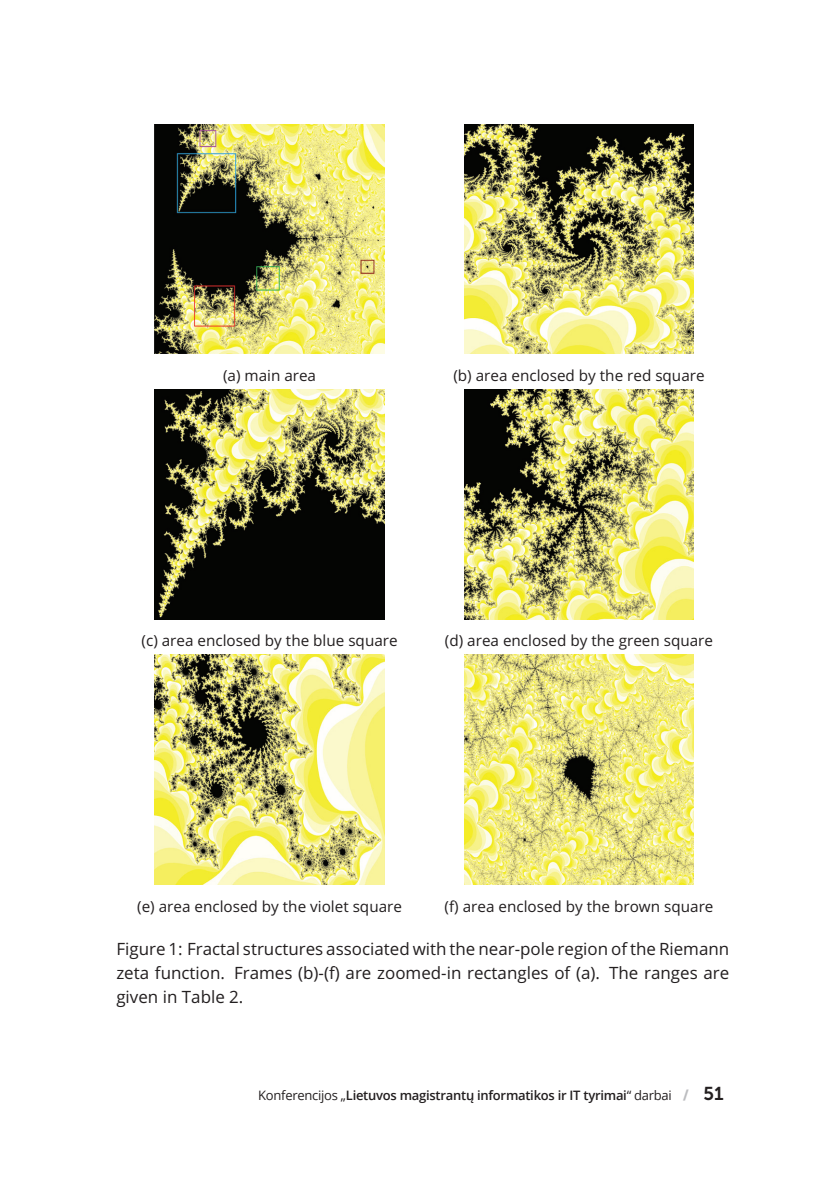
<style>
.page{position:relative;width:840px;height:1191px;background:#fff}
.page>*{position:absolute;margin:0;border:0;box-sizing:border-box;transform-origin:0 0}
.t1{font:17px/24px "Open Sans";color:#231f20;text-align:justify}
.t2{font:15.2px "Open Sans";color:#231f20}
.t3{font:600 13px "Open Sans";letter-spacing:-.02em;color:#231f20}
.s1{font-weight:400}
.s2{font-family:"Museo Sans 900";font-weight:400;font-size:14px;color:#bcbdc0}
.s3{font-family:"Museo Sans 700";font-weight:400;font-size:18.6px}
</style>
<div class="page">
<img style="left:154px;top:124px;width:230px;height:230px">
<img style="left:464px;top:124px;width:229px;height:230px">
<img style="left:154px;top:389px;width:230px;height:230px">
<img style="left:464px;top:389px;width:229px;height:230px">
<img style="left:154px;top:655px;width:230px;height:229px">
<img style="left:464px;top:655px;width:229px;height:229px">
<p class="t2" style="left:223px;top:365px;width:95px">(a) main area</p>
<p class="t2" style="left:453px;top:365px;width:252px">(b) area enclosed by the red square</p>
<p class="t2" style="left:141px;top:630px;width:257px">(c) area enclosed by the blue square</p>
<p class="t2" style="left:444px;top:630px;width:269px">(d) area enclosed by the green square</p>
<p class="t2" style="left:137px;top:896px;width:266px">(e) area enclosed by the violet square</p>
<p class="t2" style="left:444px;top:896px;width:270px">(f) area enclosed by the brown square</p>
<p class="t1" style="left:116px;top:936px;width:614px">Figure 1: Fractal structures associated with the near-pole region of the Riemann zeta function. Frames (b)-(f) are zoomed-in rectangles of (a). The ranges are given in Table 2.</p>
<p class="t3" style="left:258px;top:1086px;width:466px"><span class="s1">Konferencijos „</span>Lietuvos magistrantų informatikos ir IT tyrimai<span class="s1">“ darbai</span> <span class="s2">/</span> <span class="s3">51</span></p>
</div>
